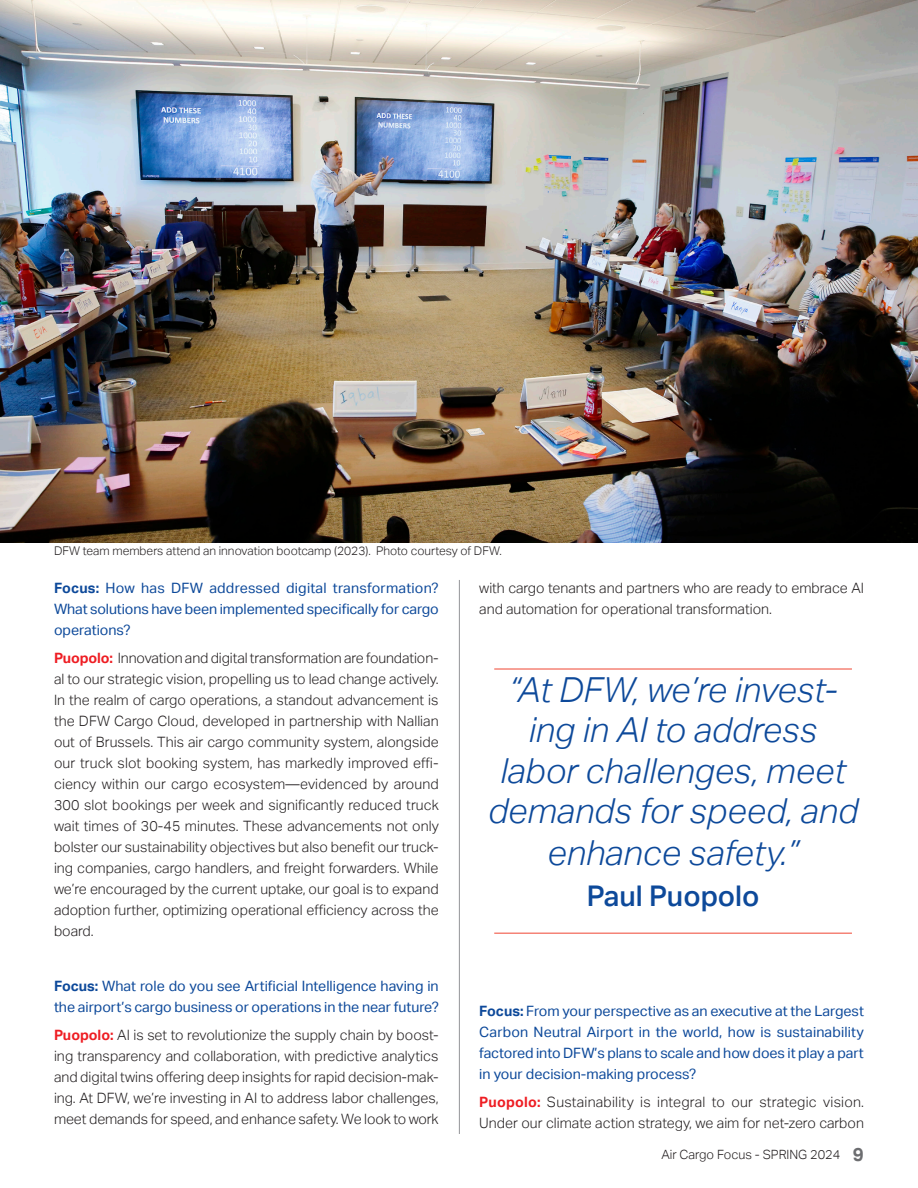
<style>
.page{position:relative;width:918px;height:1188px;background:#fff}
.page>*{position:absolute;margin:0;border:0;box-sizing:border-box;transform-origin:0 0}
.Styles_for_Word_RTF_Imported_Lists_text_{font:italic 300 34.5px/41px "Aktiv Grotesk";color:#0d499a;text-align:center}
.Styles_for_Word_RTF_Imported_Lists_text_-2{font:500 28.5px "Aktiv Grotesk";color:#0d499a}
.Styles_for_Word_RTF_Imported_Lists_text_-3{font:300 14.25px/21px "Aktiv Grotesk";color:#231f20;text-align:justify}
.Styles_for_Word_RTF_Imported_Lists_text_-4{font:14.25px/21px "Aktiv Grotesk";color:#0d499a;text-align:justify}
.Styles_for_Word_RTF_Imported_Lists_TEXT{font:300 12.75px "Aktiv Grotesk";color:#231f20}
.Styles_for_Word_RTF_Imported_Lists_text_-5{font:300 12px "Aktiv Grotesk";color:#231f20}
.s1{font-weight:700}
.s2{font-weight:700;color:#ee1d23}
.s3{font-weight:700;font-size:18.75px;color:#6c6d70}
</style>
<div class="page">
<img style="left:0;top:0;width:918px;height:542px">
<hr style="left:494px;top:669px;width:358px;height:1px;background:#f04632">
<hr style="left:494px;top:933px;width:358px;height:1px;background:#f04632">
<hr style="left:459px;top:580px;width:1px;height:554px;background:#939598">
<p class="Styles_for_Word_RTF_Imported_Lists_text_-5" style="left:54px;top:543px;width:449px">DFW team members attend an innovation bootcamp (2023). Photo courtesy of DFW.</p>
<p class="Styles_for_Word_RTF_Imported_Lists_text_-4" style="left:54px;top:578px;width:386px"><span class="s1">Focus:</span> How has DFW addressed digital transformation?<br>What solutions have been implemented specifically for cargo operations?</p>
<p class="Styles_for_Word_RTF_Imported_Lists_text_-3" style="left:54px;top:647px;width:386px"><span class="s2">Puopolo:</span> Innovation and digital transformation are foundation&shy;al to our strategic vision, propelling us to lead change actively.<br>In the realm of cargo operations, a standout advancement is the DFW Cargo Cloud, developed in partnership with Nallian out of Brussels. This air cargo community system, alongside our truck slot booking system, has markedly improved effi&shy;ciency within our cargo ecosystem—evidenced by around 300 slot bookings per week and significantly reduced truck wait times of 30-45 minutes. These advancements not only bolster our sustainability objectives but also benefit our truck&shy;ing companies, cargo handlers, and freight forwarders. While we’re encouraged by the current uptake, our goal is to expand adoption further, optimizing operational efficiency across the board.</p>
<p class="Styles_for_Word_RTF_Imported_Lists_text_-4" style="left:54px;top:976px;width:386px"><span class="s1">Focus:</span> What role do you see Artificial Intelligence having in the airport’s cargo business or operations in the near future?</p>
<p class="Styles_for_Word_RTF_Imported_Lists_text_-3" style="left:54px;top:1025px;width:386px"><span class="s2">Puopolo:</span> AI is set to revolutionize the supply chain by boost&shy;ing transparency and collaboration, with predictive analytics and digital twins offering deep insights for rapid decision-mak&shy;ing. At DFW, we’re investing in AI to address labor challenges, meet demands for speed, and enhance safety. We look to work</p>
<p class="Styles_for_Word_RTF_Imported_Lists_text_-3" style="left:479px;top:578px;width:386px">with cargo tenants and partners who are ready to embrace AI and automation for operational transformation.</p>
<p class="Styles_for_Word_RTF_Imported_Lists_text_" style="left:488px;top:669px;width:371px">“At DFW, we’re invest&shy;ing in AI to address labor challenges, meet demands for speed, and enhance safety.”</p>
<p class="Styles_for_Word_RTF_Imported_Lists_text_-2" style="left:587px;top:879px;width:174px">Paul Puopolo</p>
<p class="Styles_for_Word_RTF_Imported_Lists_text_-4" style="left:479px;top:1001px;width:386px"><span class="s1">Focus:</span> From your perspective as an executive at the Largest Carbon Neutral Airport in the world, how is sustainability factored into DFW’s plans to scale and how does it play a part in your decision-making process?</p>
<p class="Styles_for_Word_RTF_Imported_Lists_text_-3" style="left:479px;top:1091px;width:386px"><span class="s2">Puopolo:</span> Sustainability is integral to our strategic vision.<br>Under our climate action strategy, we aim for net-zero carbon</p>
<p class="Styles_for_Word_RTF_Imported_Lists_TEXT" style="left:661px;top:1147px;width:204px">Air Cargo Focus - SPRING 2024 <span class="s3">9</span></p>
</div>
